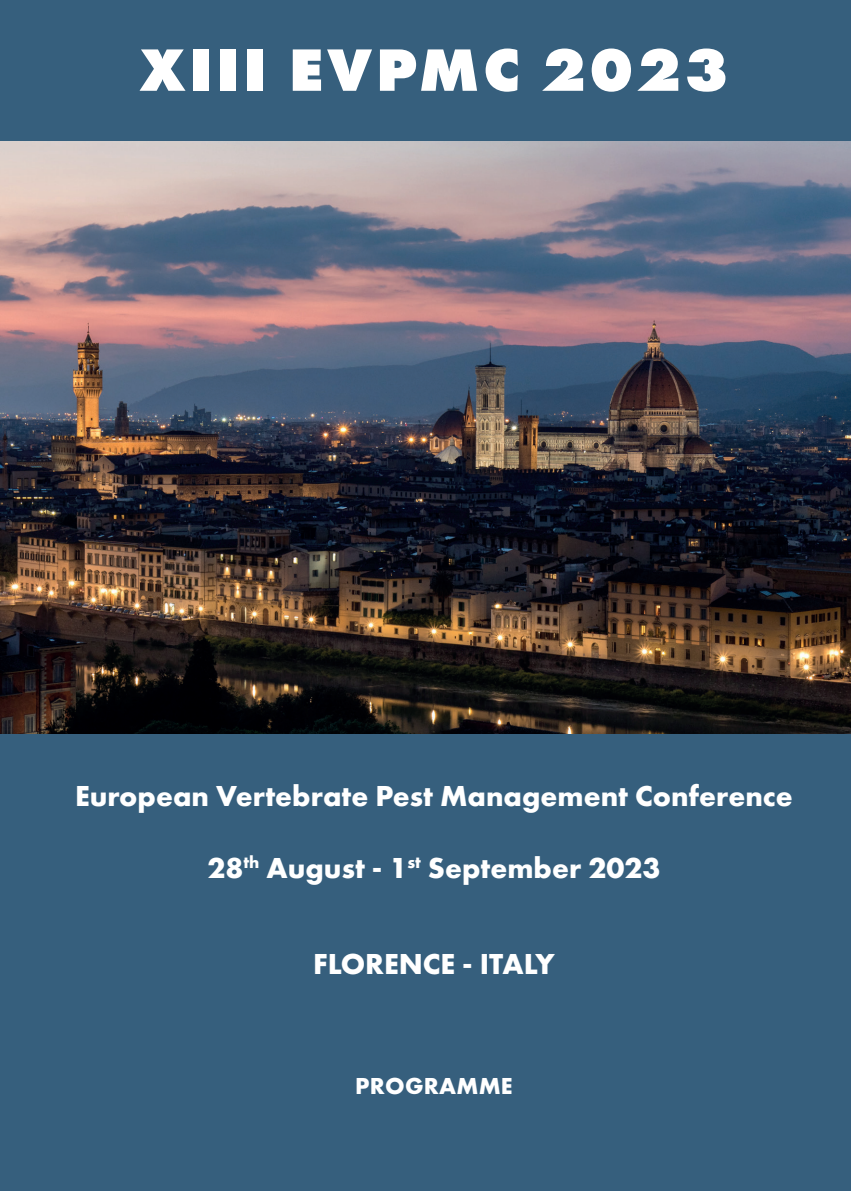
<style>
.page{position:relative;width:851px;height:1191px;background:#fff}
.page>*{position:absolute;margin:0;border:0;box-sizing:border-box;transform-origin:0 0}
.t1{font:800 62px "Futura PT";letter-spacing:.06em;color:#fff}
.t2{font:700 30px "Futura PT";color:#fff}
.t3{font:700 24px "Futura PT";letter-spacing:.01em;color:#fff}
</style>
<div class="page">
<div style="left:0;top:0;width:850px;height:1191px;background:#365f7d"></div>
<img style="left:0;top:142px;width:850px;height:591px">
<h1 class="t1" style="left:139px;top:31px;width:590px">XIII EVPMC 2023</h1>
<p class="t2" style="left:75px;top:776px;width:719px">European Vertebrate Pest Management Conference</p>
<p class="t2" style="left:207px;top:848px;width:454px">28<sup>th</sup> August - 1<sup>st</sup> September 2023</p>
<p class="t2" style="left:313px;top:944px;width:243px">FLORENCE - ITALY</p>
<p class="t3" style="left:355px;top:1070px;width:159px">PROGRAMME</p>
</div>
